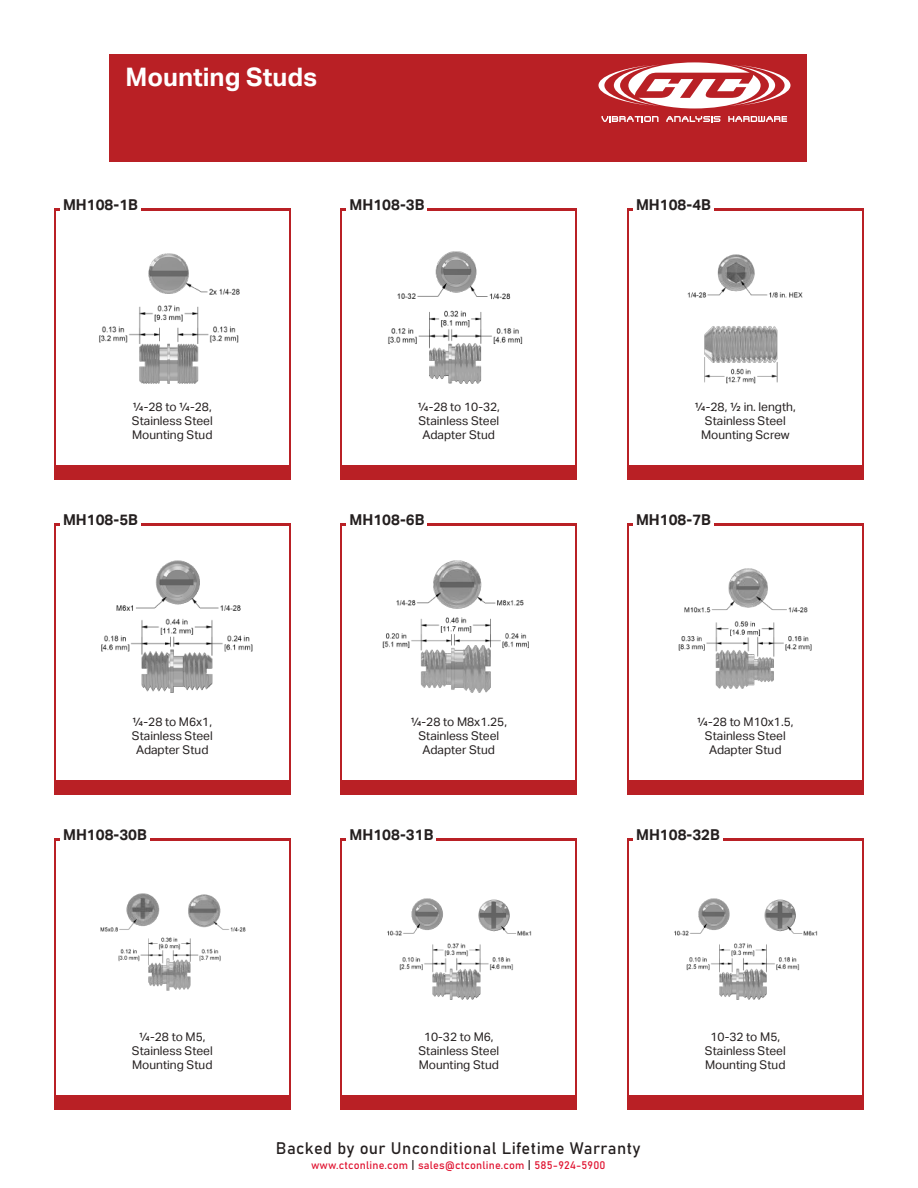
<style>
.page{position:relative;width:918px;height:1188px;background:#fff}
.page>*{position:absolute;margin:0;border:0;box-sizing:border-box;transform-origin:0 0}
.t1{font:700 25.5px "Aktiv Grotesk";color:#fff}
.t2{font:16.5px "Bahnschrift";letter-spacing:.025em;color:#241f1f}
.t3{font:700 15px "Aktiv Grotesk";color:#241f1f}
.t4{font:12px/14.4px "Aktiv Grotesk";color:#241f1f;text-align:center}
.t5{font:10.8px "Bahnschrift";letter-spacing:.02em;color:#e01532}
.s1{font-size:11.25px;color:#241f1f}
</style>
<div class="page">
<div style="left:110px;top:54px;width:697px;height:108px;background:#b92025"></div>
<svg style="left:598px;top:62px;width:192px;height:46px"></svg>
<svg style="left:601px;top:116px;width:58px;height:6px"></svg>
<svg style="left:666px;top:116px;width:54px;height:6px"></svg>
<svg style="left:728px;top:116px;width:59px;height:6px"></svg>
<div style="left:54px;top:208px;width:237px;height:272px;background:#b92025"></div>
<div style="left:56px;top:211px;width:232px;height:254px;background:#fff"></div>
<img style="left:99px;top:253px;width:141px;height:131px">
<div style="left:60px;top:200px;width:81px;height:16px;background:#fff"></div>
<div style="left:340px;top:208px;width:238px;height:272px;background:#b92025"></div>
<div style="left:343px;top:211px;width:232px;height:254px;background:#fff"></div>
<div style="left:346px;top:200px;width:82px;height:16px;background:#fff"></div>
<div style="left:627px;top:208px;width:237px;height:272px;background:#b92025"></div>
<div style="left:629px;top:211px;width:232px;height:254px;background:#fff"></div>
<div style="left:633px;top:200px;width:81px;height:16px;background:#fff"></div>
<img style="left:388px;top:252px;width:135px;height:132px">
<img style="left:687px;top:254px;width:116px;height:130px">
<div style="left:54px;top:524px;width:237px;height:271px;background:#b92025"></div>
<div style="left:56px;top:526px;width:232px;height:254px;background:#fff"></div>
<div style="left:60px;top:514px;width:81px;height:17px;background:#fff"></div>
<div style="left:340px;top:524px;width:238px;height:271px;background:#b92025"></div>
<div style="left:343px;top:526px;width:232px;height:254px;background:#fff"></div>
<div style="left:346px;top:514px;width:82px;height:17px;background:#fff"></div>
<div style="left:627px;top:524px;width:237px;height:271px;background:#b92025"></div>
<div style="left:629px;top:526px;width:232px;height:254px;background:#fff"></div>
<div style="left:633px;top:514px;width:81px;height:17px;background:#fff"></div>
<img style="left:101px;top:560px;width:152px;height:132px">
<img style="left:678px;top:569px;width:134px;height:120px">
<img style="left:382px;top:560px;width:147px;height:132px">
<div style="left:54px;top:838px;width:237px;height:272px;background:#b92025"></div>
<div style="left:56px;top:841px;width:232px;height:254px;background:#fff"></div>
<div style="left:60px;top:830px;width:90px;height:16px;background:#fff"></div>
<img style="left:100px;top:894px;width:146px;height:97px">
<div style="left:340px;top:838px;width:238px;height:272px;background:#b92025"></div>
<div style="left:343px;top:841px;width:232px;height:254px;background:#fff"></div>
<div style="left:346px;top:830px;width:90px;height:16px;background:#fff"></div>
<img style="left:387px;top:898px;width:145px;height:101px">
<div style="left:627px;top:838px;width:237px;height:272px;background:#b92025"></div>
<div style="left:629px;top:841px;width:232px;height:254px;background:#fff"></div>
<div style="left:633px;top:830px;width:90px;height:16px;background:#fff"></div>
<img style="left:674px;top:898px;width:144px;height:101px">
<h1 class="t1" style="left:125px;top:62px;width:193px">Mounting Studs</h1>
<p class="t3" style="left:63px;top:196px;width:76px">MH108-1B</p>
<p class="t3" style="left:350px;top:196px;width:76px">MH108-3B</p>
<p class="t3" style="left:636px;top:196px;width:76px">MH108-4B</p>
<p class="t4" style="left:132px;top:399px;width:82px;text-align:justify">¼-28 to ¼-28, Stainless Steel Mounting Stud</p>
<p class="t4" style="left:418px;top:399px;width:84px">¼-28 to 10-32,<br>Stainless Steel<br>Adapter Stud</p>
<p class="t4" style="left:695px;top:399px;width:102px">¼-28, ½ in. length,<br>Stainless Steel<br>Mounting Screw</p>
<p class="t3" style="left:63px;top:511px;width:76px">MH108-5B</p>
<p class="t3" style="left:350px;top:511px;width:76px">MH108-6B</p>
<p class="t3" style="left:636px;top:511px;width:76px">MH108-7B</p>
<p class="t4" style="left:132px;top:714px;width:82px">¼-28 to M6x1,<br>Stainless Steel<br>Adapter Stud</p>
<p class="t4" style="left:411px;top:714px;width:98px">¼-28 to M8x1.25,<br>Stainless Steel<br>Adapter Stud</p>
<p class="t4" style="left:697px;top:714px;width:98px">¼-28 to M10x1.5,<br>Stainless Steel<br>Adapter Stud</p>
<p class="t3" style="left:63px;top:826px;width:85px">MH108-30B</p>
<p class="t3" style="left:350px;top:826px;width:85px">MH108-31B</p>
<p class="t3" style="left:636px;top:826px;width:85px">MH108-32B</p>
<p class="t4" style="left:132px;top:1029px;width:82px">¼-28 to M5,<br>Stainless Steel<br>Mounting Stud</p>
<p class="t4" style="left:418px;top:1029px;width:82px">10-32 to M6,<br>Stainless Steel<br>Mounting Stud</p>
<p class="t4" style="left:705px;top:1029px;width:82px">10-32 to M5,<br>Stainless Steel<br>Mounting Stud</p>
<h2 class="t2" style="left:276px;top:1136px;width:366px">Backed by our Unconditional Lifetime Warranty</h2>
<p class="t5" style="left:311px;top:1157px;width:296px">www.ctconline.com <span class="s1">|</span> sales@ctconline.com <span class="s1">|</span> 585-924-5900</p>
</div>
